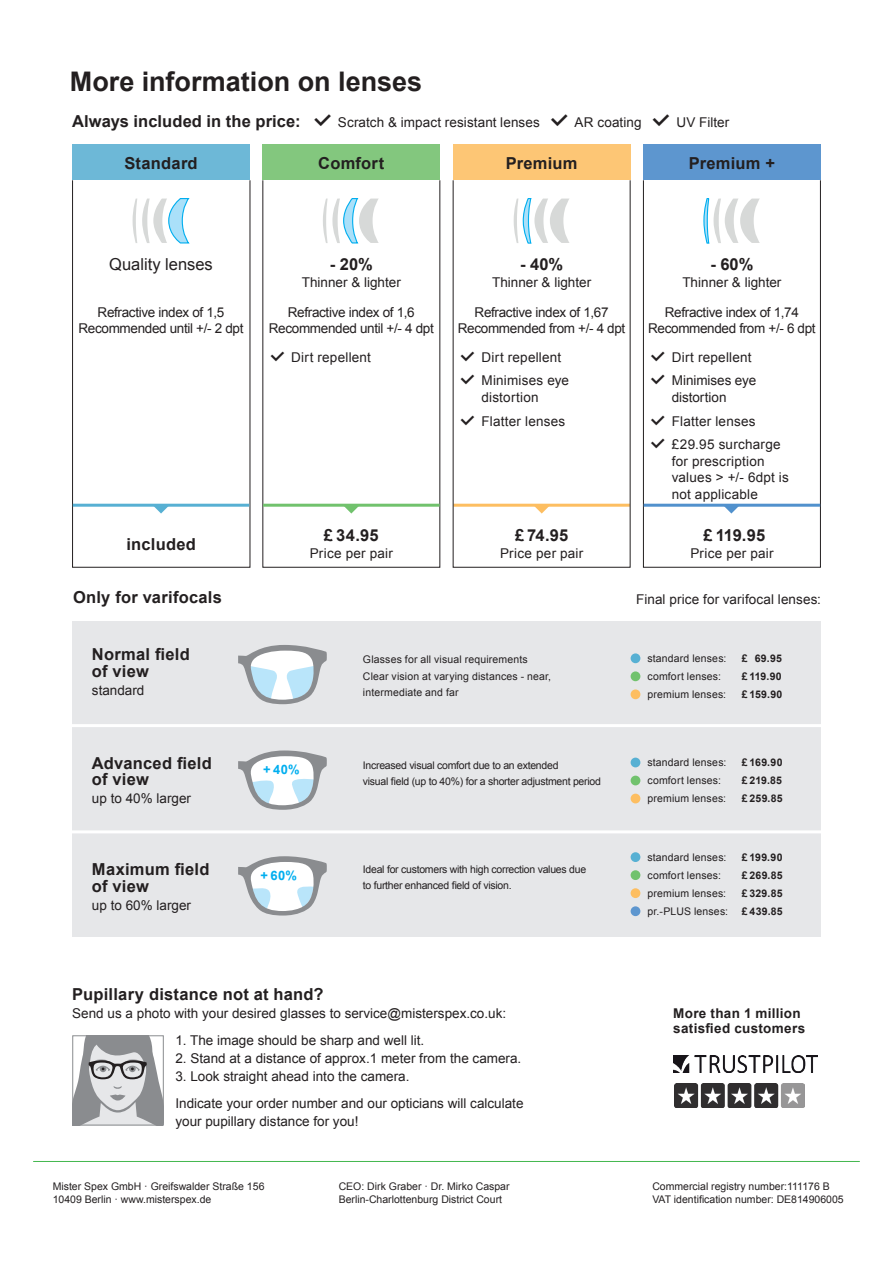
<style>
.page{position:relative;width:893px;height:1263px;background:#fff}
.page>*{position:absolute;margin:0;border:0;box-sizing:border-box;transform-origin:0 0}
.t1{font:700 27px "Arial";color:#231f20}
.t2{font:700 16.5px/16.5px "Arial";letter-spacing:.015em;color:#231f20}
.t3{font:16.5px "Arial";color:#231f20}
.t4{font:13.5px/16.5px "Arial";color:#231f20}
.t5{font:13.5px/16.5px "Arial";letter-spacing:-.025em;color:#231f20;text-align:center}
.t6{font:13.5px/16.5px "Arial";letter-spacing:.02em;color:#231f20}
.t7{font:700 13.5px/15px "Arial";letter-spacing:.025em;color:#231f20}
.t8{font:700 12.9px "Arial";color:#00aeef}
.t9{font:10.5px/13.5px "Arial";color:#231f20}
.t10{font:10.5px/16.5px "Arial";letter-spacing:-.025em;color:#231f20}
.t11{font:700 10.5px "Arial";letter-spacing:.02em;color:#231f20}
.s1{font-weight:700;font-size:16.5px}
.s2{font-family:"msx intershop font";font-size:16.5px}
.s3{font-family:"msx intershop font"}
</style>
<div class="page">
<hr style="left:33px;top:1161px;width:827px;height:1px;background:#43b74e">
<svg style="left:72px;top:180px;width:178px;height:388px"></svg>
<svg style="left:262px;top:180px;width:178px;height:388px"></svg>
<svg style="left:643px;top:180px;width:178px;height:388px"></svg>
<div style="left:72px;top:621px;width:749px;height:315px;background:#e6e7e9"></div>
<div style="left:631px;top:689px;width:9px;height:10px;background:#fdbe61;border-radius:50%"></div>
<div style="left:631px;top:671px;width:9px;height:10px;background:#71c26d;border-radius:50%"></div>
<div style="left:631px;top:653px;width:9px;height:10px;background:#57b0d3;border-radius:50%"></div>
<div style="left:631px;top:794px;width:9px;height:9px;background:#fdbe61;border-radius:50%"></div>
<div style="left:631px;top:776px;width:9px;height:9px;background:#71c26d;border-radius:50%"></div>
<div style="left:631px;top:758px;width:9px;height:9px;background:#57b0d3;border-radius:50%"></div>
<div style="left:631px;top:888px;width:9px;height:10px;background:#fdbe61;border-radius:50%"></div>
<div style="left:631px;top:906px;width:9px;height:10px;background:#5d96cf;border-radius:50%"></div>
<div style="left:631px;top:870px;width:9px;height:10px;background:#71c26d;border-radius:50%"></div>
<div style="left:631px;top:852px;width:9px;height:10px;background:#57b0d3;border-radius:50%"></div>
<svg style="left:238px;top:645px;width:89px;height:59px"></svg>
<svg style="left:238px;top:856px;width:89px;height:59px"></svg>
<svg style="left:238px;top:750px;width:89px;height:60px"></svg>
<hr style="left:50px;top:724px;width:793px;height:3px;background:#fff">
<hr style="left:50px;top:830px;width:793px;height:3px;background:#fff">
<div style="left:72px;top:144px;width:178px;height:36px;background:#6db8d7"></div>
<div style="left:263px;top:144px;width:177px;height:36px;background:#83c77e"></div>
<div style="left:643px;top:144px;width:178px;height:36px;background:#5d96cf"></div>
<hr style="left:263px;top:504px;width:177px;height:3px;background:#71c26d">
<svg style="left:342px;top:506px;width:18px;height:7px"></svg>
<hr style="left:73px;top:504px;width:176px;height:3px;background:#57b0d3">
<svg style="left:152px;top:506px;width:18px;height:7px"></svg>
<hr style="left:644px;top:504px;width:176px;height:3px;background:#5191cd">
<svg style="left:722px;top:506px;width:18px;height:7px"></svg>
<svg style="left:453px;top:180px;width:178px;height:388px"></svg>
<div style="left:453px;top:144px;width:177px;height:36px;background:#fdc675"></div>
<svg style="left:133px;top:197px;width:57px;height:47px"></svg>
<svg style="left:323px;top:199px;width:56px;height:45px"></svg>
<svg style="left:514px;top:197px;width:56px;height:47px"></svg>
<svg style="left:703px;top:197px;width:57px;height:47px"></svg>
<img style="left:674px;top:1056px;width:144px;height:16px">
<img style="left:674px;top:1084px;width:131px;height:24px">
<svg style="left:74px;top:1037px;width:88px;height:86px;background:#b2b3b5"></svg>
<div style="left:72px;top:1035px;width:92px;height:90px;border:1px solid #8a8c8f"></div>
<h1 class="t1" style="left:70px;top:63px;width:354px">More information on lenses</h1>
<p class="t4" style="left:72px;top:114px;width:659px"><span class="s1">Always included in the price:</span> <span class="s2">✓</span> Scratch &amp; impact resistant lenses <span class="s2">✓</span> AR coating <span class="s2">✓</span> UV Filter</p>
<p class="t2" style="left:124px;top:155px;width:75px">Standard</p>
<p class="t2" style="left:318px;top:155px;width:68px">Comfort</p>
<p class="t2" style="left:506px;top:155px;width:73px">Premium</p>
<p class="t2" style="left:689px;top:155px;width:88px">Premium +</p>
<p class="t3" style="left:109px;top:253px;width:105px">Quality lenses</p>
<p class="t5" style="left:79px;top:304px;width:166px">Refractive index of 1,5<br>Recommended until +/- 2 dpt</p>
<p class="t2" style="left:127px;top:536px;width:71px">included</p>
<p class="t2" style="left:73px;top:589px;width:150px">Only for varifocals</p>
<p class="t2" style="left:92px;top:647px;width:99px">Normal field of view</p>
<p class="t4" style="left:92px;top:682px;width:54px">standard</p>
<p class="t2" style="left:330px;top:257px;width:45px">- 20%</p>
<p class="t4" style="left:302px;top:274px;width:101px">Thinner &amp; lighter</p>
<p class="t5" style="left:269px;top:304px;width:166px">Refractive index of 1,6<br>Recommended until +/- 4 dpt</p>
<p class="t4" style="left:271px;top:349px;width:102px"><span class="s3">✓</span> Dirt repellent</p>
<p class="t2" style="left:324px;top:528px;width:56px">£ 34.95</p>
<p class="t6" style="left:310px;top:545px;width:85px">Price per pair</p>
<p class="t2" style="left:520px;top:257px;width:45px">- 40%</p>
<p class="t4" style="left:492px;top:274px;width:101px">Thinner &amp; lighter</p>
<p class="t5" style="left:458px;top:304px;width:169px">Refractive index of 1,67<br>Recommended from +/- 4 dpt</p>
<p class="t4" style="left:461px;top:349px;width:102px"><span class="s3">✓</span> Dirt repellent</p>
<p class="t4" style="left:481px;top:372px;width:89px;text-indent:-21px"><span class="s3">✓</span> Minimises eye distortion</p>
<p class="t4" style="left:461px;top:413px;width:106px"><span class="s3">✓</span> Flatter lenses</p>
<p class="t2" style="left:515px;top:528px;width:55px">£ 74.95</p>
<p class="t6" style="left:500px;top:545px;width:85px">Price per pair</p>
<p class="t2" style="left:710px;top:257px;width:45px">- 60%</p>
<p class="t4" style="left:682px;top:274px;width:101px">Thinner &amp; lighter</p>
<p class="t5" style="left:648px;top:304px;width:169px">Refractive index of 1,74<br>Recommended from +/- 6 dpt</p>
<p class="t4" style="left:651px;top:349px;width:102px"><span class="s3">✓</span> Dirt repellent</p>
<p class="t4" style="left:672px;top:372px;width:86px;text-indent:-21px"><span class="s3">✓</span> Minimises eye distortion</p>
<p class="t4" style="left:651px;top:413px;width:106px"><span class="s3">✓</span> Flatter lenses</p>
<p class="t6" style="left:672px;top:436px;width:119px;text-indent:-21px"><span class="s3">✓</span> £29.95 surcharge for prescription values &gt; +/- 6dpt is not applicable</p>
<p class="t2" style="left:703px;top:528px;width:63px">£ 119.95</p>
<p class="t6" style="left:690px;top:545px;width:85px">Price per pair</p>
<p class="t4" style="left:636px;top:591px;width:186px">Final price for varifocal lenses:</p>
<p class="t9" style="left:363px;top:651px;width:190px;line-height:16.5px">Glasses for all visual requirements<br>Clear vision at varying distances - near, intermediate and far</p>
<p class="t9" style="left:647px;top:651px;width:81px">standard lenses:</p>
<p class="t11" style="left:742px;top:651px;width:41px">£ 69.95</p>
<p class="t9" style="left:647px;top:669px;width:75px">comfort lenses:</p>
<p class="t11" style="left:742px;top:669px;width:41px">£ 119.90</p>
<p class="t9" style="left:647px;top:687px;width:80px">premium lenses:</p>
<p class="t11" style="left:742px;top:687px;width:42px">£ 159.90</p>
<p class="t2" style="left:92px;top:755px;width:121px">Advanced field of view</p>
<p class="t4" style="left:92px;top:790px;width:101px">up to 40% larger</p>
<p class="t2" style="left:92px;top:862px;width:119px">Maximum field of view</p>
<p class="t4" style="left:92px;top:897px;width:101px">up to 60% larger</p>
<p class="t8" style="left:263px;top:761px;width:38px">+ 40%</p>
<p class="t8" style="left:261px;top:866px;width:38px">+ 60%</p>
<p class="t10" style="left:363px;top:757px;width:239px">Increased visual comfort due to an extended<br>visual field (up to 40%) for a shorter adjustment period</p>
<p class="t10" style="left:363px;top:861px;width:225px">Ideal for customers with high correction values due to further enhanced field of vision.</p>
<p class="t9" style="left:647px;top:756px;width:81px">standard lenses:</p>
<p class="t11" style="left:742px;top:755px;width:42px">£ 169.90</p>
<p class="t9" style="left:647px;top:774px;width:75px">comfort lenses:</p>
<p class="t11" style="left:742px;top:773px;width:42px">£ 219.85</p>
<p class="t9" style="left:647px;top:792px;width:80px">premium lenses:</p>
<p class="t11" style="left:742px;top:791px;width:42px">£ 259.85</p>
<p class="t9" style="left:647px;top:851px;width:81px">standard lenses:</p>
<p class="t11" style="left:742px;top:850px;width:42px">£ 199.90</p>
<p class="t9" style="left:647px;top:869px;width:75px">comfort lenses:</p>
<p class="t11" style="left:742px;top:868px;width:42px">£ 269.85</p>
<p class="t9" style="left:647px;top:887px;width:80px">premium lenses:</p>
<p class="t11" style="left:742px;top:886px;width:42px">£ 329.85</p>
<p class="t9" style="left:647px;top:905px;width:82px">pr.-PLUS lenses:</p>
<p class="t11" style="left:742px;top:904px;width:42px">£ 439.85</p>
<p class="t2" style="left:72px;top:986px;width:253px">Pupillary distance not at hand?</p>
<p class="t4" style="left:72px;top:1005px;width:435px">Send us a photo with your desired glasses to service@misterspex.co.uk:</p>
<p class="t4" style="left:175px;top:1032px;width:250px">1. The image should be sharp and well lit.</p>
<p class="t4" style="left:175px;top:1050px;width:347px">2. Stand at a distance of approx.1 meter from the camera.</p>
<p class="t4" style="left:175px;top:1063px;width:350px;line-height:27px">3. Look straight ahead into the camera.<br>Indicate your order number and our opticians will calculate</p>
<p class="t4" style="left:175px;top:1113px;width:185px">your pupillary distance for you!</p>
<p class="t7" style="left:673px;top:1006px;width:133px">More than 1 million satisfied customers</p>
<p class="t9" style="left:53px;top:1179px;width:213px">Mister Spex GmbH · Greifswalder Straße 156<br>10409 Berlin · www.misterspex.de</p>
<p class="t9" style="left:339px;top:1179px;width:172px">CEO: Dirk Graber · Dr. Mirko Caspar<br>Berlin-Charlottenburg District Court</p>
<p class="t9" style="left:652px;top:1179px;width:193px">Commercial registry number:111176 B<br>VAT identification number: DE814906005</p>
</div>
